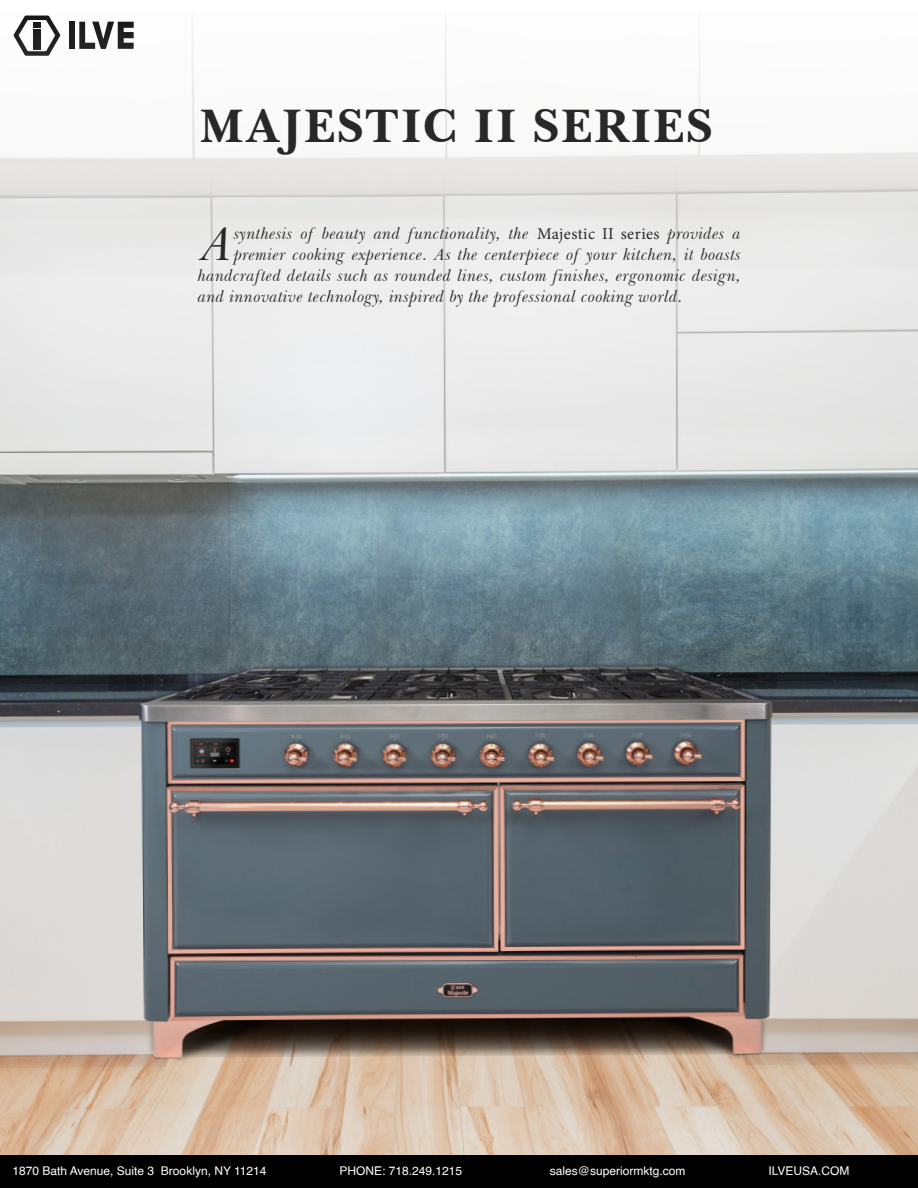
<style>
.page{position:relative;width:918px;height:1188px;background:#fff}
.page>*{position:absolute;margin:0;border:0;box-sizing:border-box;transform-origin:0 0}
.t1{font:700 48.15px "Baskerville BT";letter-spacing:.03em;color:#292829}
.t2{font:italic 47.7px "Baskerville BT";color:#292829}
.t3{font:italic 16.5px "Baskerville BT";letter-spacing:.025em;color:#292829}
.t4{font:12px "Helvetica";color:#fff}
.s1{font-family:"Minion Pro";font-style:normal}
</style>
<div class="page">
<img style="left:0;top:15px;width:918px;height:1141px">
<div style="left:0;top:1156px;width:918px;height:32px;background:#000"></div>
<h1 class="t1" style="left:199px;top:95px;width:515px">MAJESTIC II SERIES</h1>
<h2 class="t2" style="left:202px;top:215px;width:33px">A</h2>
<p class="t3" style="left:234px;top:223px;width:508px">synthesis of beauty and functionality, the <span class="s1">Majestic II series</span> provides a</p>
<p class="t3" style="left:234px;top:244px;width:508px">premier cooking experience. As the centerpiece of your kitchen, it boasts</p>
<p class="t3" style="left:198px;top:265px;width:544px">handcrafted details such as rounded lines, custom finishes, ergonomic design,</p>
<p class="t3" style="left:198px;top:286px;width:486px">and innovative technology, inspired by the professional cooking world.</p>
<p class="t4" style="left:12px;top:1161px;width:256px">1870 Bath Avenue, Suite 3 Brooklyn, NY 11214</p>
<p class="t4" style="left:340px;top:1161px;width:124px">PHONE: 718.249.1215</p>
<p class="t4" style="left:550px;top:1161px;width:137px">sales@superiormktg.com</p>
<p class="t4" style="left:769px;top:1161px;width:83px">ILVEUSA.COM</p>
</div>
